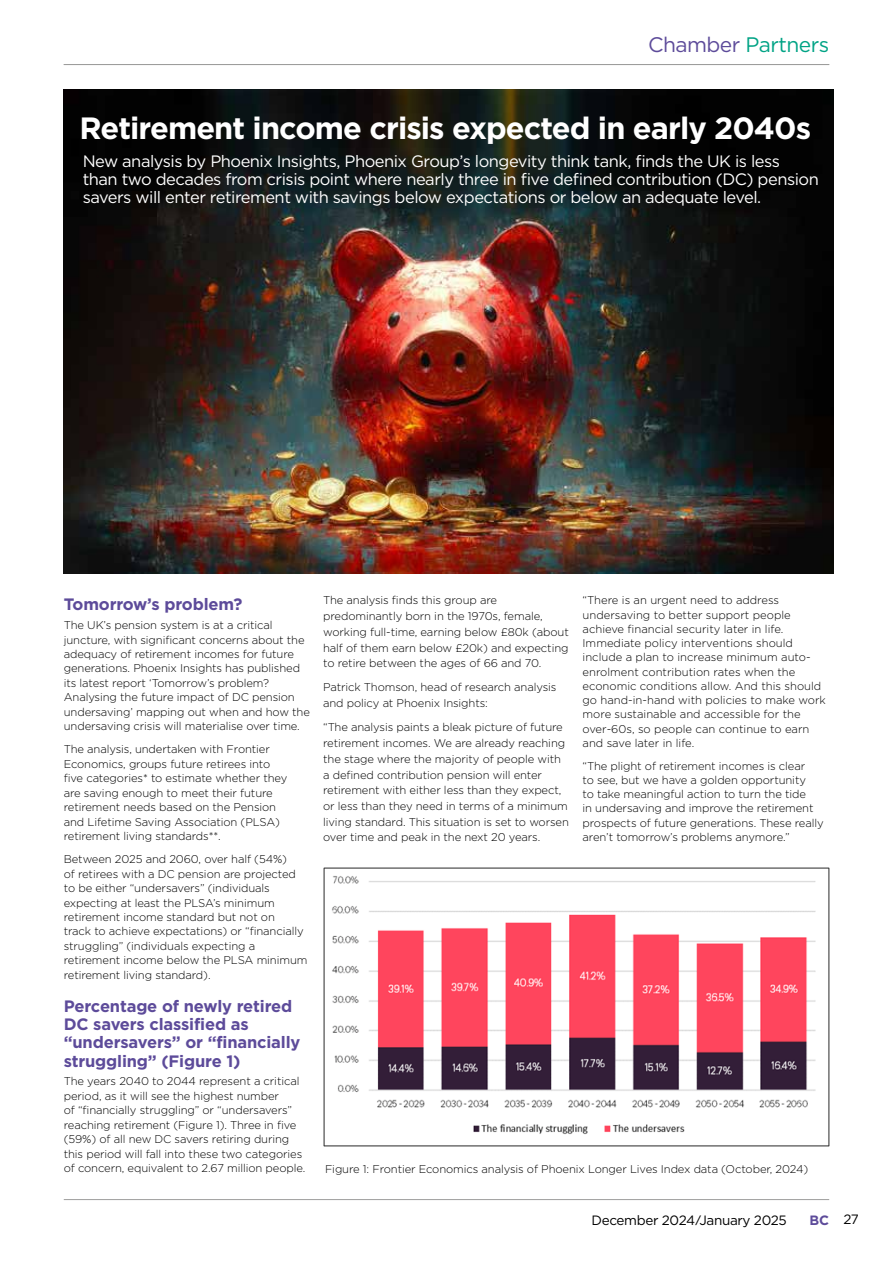
<style>
.page{position:relative;width:893px;height:1263px;background:#fff}
.page>*{position:absolute;margin:0;border:0;box-sizing:border-box;transform-origin:0 0}
.t1{font:700 30.75px "Gotham";letter-spacing:-.03em;color:#fff}
.t2{font:21px "Gotham";letter-spacing:-.025em;color:#00a385}
.t3{font:16.5px/18px "Gotham";letter-spacing:-.03em;color:#fff}
.t4{font:700 16.5px/18.1px "Gotham";letter-spacing:-.01em;color:#5d4b9a}
.t5{font:13.5px "Gotham";letter-spacing:-.025em;color:#000}
.t6{font:700 13.5px "Gotham";color:#5d4b9a}
.t7{font:300 11.25px/14.4px "Gotham";letter-spacing:-.01em;color:#000}
.s1{color:#5d4b9a}
.s2{font-weight:400;color:#000}
</style>
<div class="page">
<img style="left:64px;top:89px;width:769px;height:484px">
<hr style="left:64px;top:64px;width:765px;height:1px;background:#9d9d9c">
<hr style="left:64px;top:1199px;width:765px;height:1px;background:#9d9d9c">
<img style="left:323px;top:867px;width:506px;height:279px">
<h2 class="t2" style="left:648px;top:33px;width:183px"><span class="s1">Chamber</span> Partners</h2>
<h1 class="t1" style="left:80px;top:110px;width:733px">Retirement income crisis expected in early 2040s</h1>
<p class="t3" style="left:83px;top:151px;width:738px">New analysis by Phoenix Insights, Phoenix Group’s longevity think tank, finds the UK is less than two decades from crisis point where nearly three in five defined contribution (DC) pension savers will enter retirement with savings below expectations or below an adequate level.</p>
<h3 class="t4" style="left:64px;top:595px;width:180px">Tomorrow’s problem?</h3>
<p class="t7" style="left:64px;top:618px;width:248px">The UK’s pension system is at a critical juncture, with significant concerns about the adequacy of retirement incomes for future generations. Phoenix Insights has published its latest report ‘Tomorrow’s problem?<br>Analysing the future impact of DC pension undersaving’ mapping out when and how the undersaving crisis will materialise over time.</p>
<p class="t7" style="left:64px;top:742px;width:225px">The analysis, undertaken with Frontier Economics, groups future retirees into five categories* to estimate whether they are saving enough to meet their future retirement needs based on the Pension and Lifetime Saving Association (PLSA) retirement living standards**.</p>
<p class="t7" style="left:64px;top:852px;width:245px">Between 2025 and 2060, over half (54%)<br>of retirees with a DC pension are projected to be either “undersavers” (individuals expecting at least the PLSA’s minimum retirement income standard but not on<br>track to achieve expectations) or “financially struggling” (individuals expecting a retirement income below the PLSA minimum retirement living standard).</p>
<h3 class="t4" style="left:64px;top:997px;width:238px">Percentage of newly retired<br>DC savers classified as “undersavers” or “financially struggling” (Figure 1)</h3>
<p class="t7" style="left:64px;top:1074px;width:243px">The years 2040 to 2044 represent a critical period, as it will see the highest number<br>of “financially struggling” or “undersavers” reaching retirement (Figure 1). Three in five (59%) of all new DC savers retiring during this period will fall into these two categories of concern, equivalent to 2.67 million people.</p>
<p class="t7" style="left:323px;top:592px;width:247px;line-height:15.8px">The analysis finds this group are predominantly born in the 1970s, female, working full-time, earning below £80k (about half of them earn below £20k) and expecting to retire between the ages of 66 and 70.</p>
<p class="t7" style="left:323px;top:679px;width:235px;line-height:15.8px">Patrick Thomson, head of research analysis and policy at Phoenix Insights:</p>
<p class="t7" style="left:323px;top:719px;width:247px;line-height:15.8px">“The analysis paints a bleak picture of future retirement incomes. We are already reaching the stage where the majority of people with a defined contribution pension will enter retirement with either less than they expect, or less than they need in terms of a minimum living standard. This situation is set to worsen over time and peak in the next 20 years.</p>
<p class="t7" style="left:583px;top:593px;width:245px">“There is an urgent need to address undersaving to better support people achieve financial security later in life.<br>Immediate policy interventions should include a plan to increase minimum auto&shy;enrolment contribution rates when the economic conditions allow. And this should go hand-in-hand with policies to make work more sustainable and accessible for the over-60s, so people can continue to earn and save later in life.</p>
<p class="t7" style="left:583px;top:758px;width:243px">“The plight of retirement incomes is clear<br>to see, but we have a golden opportunity<br>to take meaningful action to turn the tide<br>in undersaving and improve the retirement prospects of future generations. These really aren’t tomorrow’s problems anymore.”</p>
<p class="t7" style="left:325px;top:1162px;width:485px">Figure 1: Frontier Economics analysis of Phoenix Longer Lives Index data (October, 2024)</p>
<p class="t5" style="left:592px;top:1212px;width:197px">December 2024/January 2025</p>
<p class="t6" style="left:809px;top:1212px;width:51px">BC <span class="s2">27</span></p>
</div>
